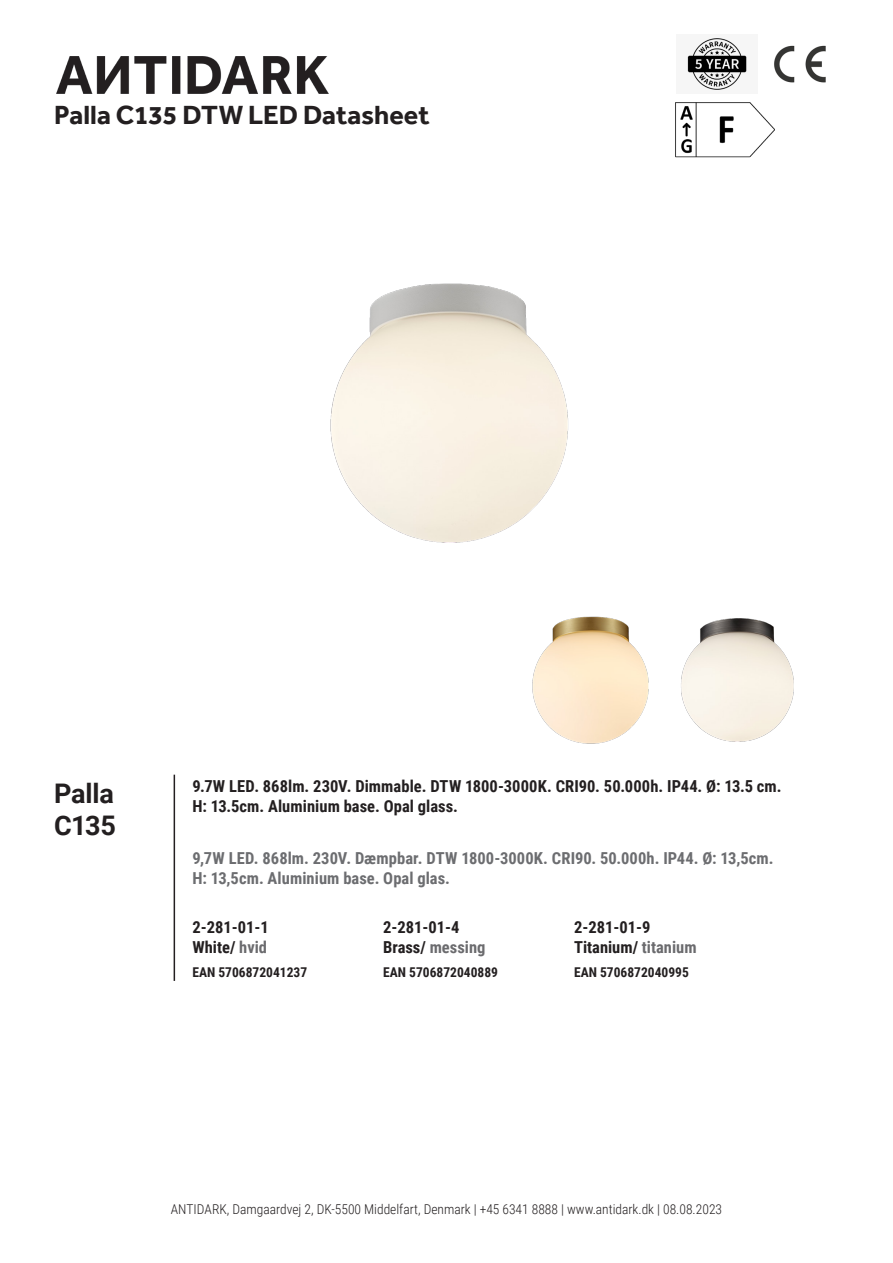
<style>
.page{position:relative;width:893px;height:1263px;background:#fff}
.page>*{position:absolute;margin:0;border:0;box-sizing:border-box;transform-origin:0 0}
.t1{font:700 27px "Effra";color:#231f20}
.t2{font:700 27px "Roboto";letter-spacing:-.01em;color:#231f20}
.t3{font:700 16.5px "Roboto Condensed";color:#231f20}
.t4{font:700 16.5px "Roboto Condensed";letter-spacing:.005em;color:#6c6d70}
.t5{font:700 16.5px "Roboto Condensed";color:#6b6b6e}
.t6{font:300 13.5px "Roboto Condensed";color:#231f20}
.t7{font:700 13.5px "Roboto Condensed";color:#231f20}
.s1{color:#6b6b6e}
.s2{color:#231f20}
</style>
<div class="page">
<img style="left:56px;top:57px;width:272px;height:36px">
<img style="left:774px;top:45px;width:52px;height:38px">
<img style="left:687px;top:38px;width:60px;height:52px">
<img style="left:330px;top:283px;width:238px;height:260px">
<hr style="left:174px;top:775px;width:1px;height:206px;background:#231f20">
<img style="left:675px;top:102px;width:100px;height:56px">
<img style="left:532px;top:616px;width:117px;height:128px">
<img style="left:681px;top:618px;width:113px;height:124px">
<p class="t1" style="left:54px;top:99px;width:377px">Palla C135 DTW LED Datasheet</p>
<p class="t2" style="left:54px;top:774px;width:62px">Palla</p>
<p class="t2" style="left:54px;top:807px;width:63px">C135</p>
<p class="t3" style="left:192px;top:774px;width:591px">9.7W LED. 868lm. 230V. Dimmable. DTW 1800-3000K. CRI90. 50.000h. IP44. Ø: 13.5 cm.</p>
<p class="t3" style="left:192px;top:794px;width:267px">H: 13.5cm. Aluminium base. Opal glass.</p>
<p class="t4" style="left:192px;top:846px;width:583px">9,7W LED. 868lm. 230V. Dæmpbar. DTW 1800-3000K. CRI90. 50.000h. IP44. Ø: 13,5cm.</p>
<p class="t4" style="left:192px;top:866px;width:259px">H: 13,5cm. Aluminium base. Opal glas.</p>
<p class="t3" style="left:574px;top:916px;width:78px">2-281-01-9</p>
<p class="t3" style="left:574px;top:936px;width:124px">Titanium/ <span class="s1">titanium</span></p>
<p class="t7" style="left:574px;top:963px;width:116px">EAN 5706872040995</p>
<p class="t3" style="left:192px;top:916px;width:78px">2-281-01-1</p>
<p class="t3" style="left:192px;top:936px;width:76px">White/ <span class="s1">hvid</span></p>
<p class="t7" style="left:192px;top:963px;width:116px">EAN 5706872041237</p>
<p class="t3" style="left:383px;top:916px;width:78px">2-281-01-4</p>
<p class="t5" style="left:383px;top:936px;width:104px"><span class="s2">Brass/</span> messing</p>
<p class="t7" style="left:383px;top:963px;width:116px">EAN 5706872040889</p>
<p class="t6" style="left:171px;top:1200px;width:553px">ANTIDARK, Damgaardvej 2, DK-5500 Middelfart, Denmark | +45 6341 8888 | www.antidark.dk | 08.08.2023</p>
</div>
